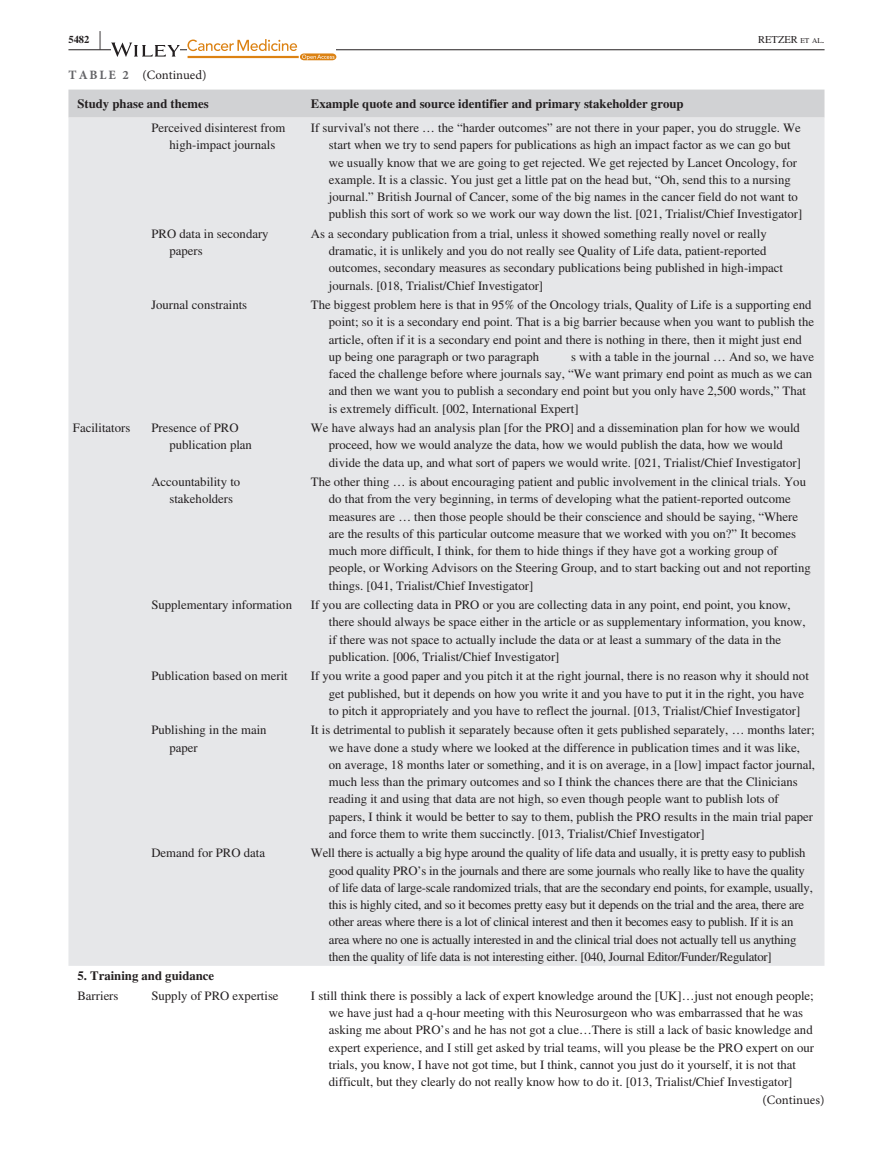
<style>
.page{position:relative;width:893px;height:1174px;background:#fff}
.page>*{position:absolute;margin:0;border:0;box-sizing:border-box;transform-origin:0 0}
.t1{font:700 25.95px "STIX";color:#231f20;scale:.36 1}
.t2{font:12.75px/17.2px "STIX";color:#231f20}
.t3{font:12.75px/17.2px "STIX";letter-spacing:-.02em;color:#231f20}
.t4{font:700 12.75px "STIX";color:#231f20}
.t5{font:12.75px "Minion Pro";color:#231f20}
.t6{font:10.5px "STIX";color:#231f20}
.t7{font:700 10.5px "STIX";color:#231f20}
.s1{font-size:7.35px}
.s2{font-weight:700;color:#636366}
</style>
<div class="page">
<hr style="left:68px;top:49px;width:756px;height:1px;background:#231f20">
<svg style="left:111px;top:43px;width:69px;height:14px"></svg>
<svg style="left:187px;top:39px;width:149px;height:21px"></svg>
<div style="left:68px;top:90px;width:756px;height:28px;background:#d1d2d4"></div>
<div style="left:68px;top:118px;width:756px;height:847px;background:#e6e7e9"></div>
<p class="t7" style="left:68px;top:33px;width:22px">5482</p>
<h1 class="t1" style="left:99px;top:25px;width:7px">|</h1>
<p class="t6" style="left:758px;top:32px;width:68px">RETZER <span class="s1">et al</span>.</p>
<p class="t5" style="left:69px;top:67px;width:139px"><span class="s2">TABLE 2</span> (Continued)</p>
<p class="t4" style="left:77px;top:96px;width:133px">Study phase and themes</p>
<p class="t4" style="left:311px;top:96px;width:374px">Example quote and source identifier and primary stakeholder group</p>
<p class="t2" style="left:169px;top:120px;width:117px;text-indent:-18px">Perceived disinterest from high-impact journals</p>
<p class="t2" style="left:329px;top:120px;width:475px;text-indent:-18px">If survival's not there … the “harder outcomes” are not there in your paper, you do struggle. We start when we try to send papers for publications as high an impact factor as we can go but we usually know that we are going to get rejected. We get rejected by Lancet Oncology, for example. It is a classic. You just get a little pat on the head but, “Oh, send this to a nursing journal.” British Journal of Cancer, some of the big names in the cancer field do not want to publish this sort of work so we work our way down the list. [021, Trialist/Chief Investigator]</p>
<p class="t2" style="left:169px;top:226px;width:101px;text-indent:-18px">PRO data in secondary papers</p>
<p class="t2" style="left:329px;top:226px;width:455px;text-indent:-18px">As a secondary publication from a trial, unless it showed something really novel or really dramatic, it is unlikely and you do not really see Quality of Life data, patient-reported outcomes, secondary measures as secondary publications being published in high-impact journals. [018, Trialist/Chief Investigator]</p>
<p class="t2" style="left:151px;top:297px;width:97px">Journal constraints</p>
<p class="t2" style="left:329px;top:297px;width:487px;text-indent:-18px">The biggest problem here is that in 95% of the Oncology trials, Quality of Life is a supporting end point; so it is a secondary end point. That is a big barrier because when you want to publish the article, often if it is a secondary end point and there is nothing in there, then it might just end up being one paragraph or two paragraph</p>
<p class="t2" style="left:329px;top:349px;width:487px;text-indent:242px">s with a table in the journal … And so, we have faced the challenge before where journals say, “We want primary end point as much as we can and then we want you to publish a secondary end point but you only have 2,500 words,” That is extremely difficult. [002, International Expert]</p>
<p class="t2" style="left:73px;top:420px;width:59px">Facilitators</p>
<p class="t2" style="left:169px;top:420px;width:84px;text-indent:-18px">Presence of PRO publication plan</p>
<p class="t2" style="left:329px;top:420px;width:474px;text-indent:-18px">We have always had an analysis plan [for the PRO] and a dissemination plan for how we would proceed, how we would analyze the data, how we would publish the data, how we would divide the data up, and what sort of papers we would write. [021, Trialist/Chief Investigator]</p>
<p class="t2" style="left:169px;top:474px;width:72px;text-indent:-18px">Accountability to stakeholders</p>
<p class="t2" style="left:329px;top:474px;width:483px;text-indent:-18px">The other thing … is about encouraging patient and public involvement in the clinical trials. You do that from the very beginning, in terms of developing what the patient-reported outcome measures are … then those people should be their conscience and should be saying, “Where are the results of this particular outcome measure that we worked with you on?” It becomes much more difficult, I think, for them to hide things if they have got a working group of people, or Working Advisors on the Steering Group, and to start backing out and not reporting things. [041, Trialist/Chief Investigator]</p>
<p class="t2" style="left:151px;top:597px;width:142px">Supplementary information</p>
<p class="t2" style="left:329px;top:597px;width:478px;text-indent:-18px">If you are collecting data in PRO or you are collecting data in any point, end point, you know, there should always be space either in the article or as supplementary information, you know, if there was not space to actually include the data or at least a summary of the data in the publication. [006, Trialist/Chief Investigator]</p>
<p class="t2" style="left:151px;top:668px;width:138px">Publication based on merit</p>
<p class="t2" style="left:329px;top:668px;width:481px;text-indent:-18px">If you write a good paper and you pitch it at the right journal, there is no reason why it should not get published, but it depends on how you write it and you have to put it in the right, you have to pitch it appropriately and you have to reflect the journal. [013, Trialist/Chief Investigator]</p>
<p class="t2" style="left:169px;top:722px;width:99px;text-indent:-18px">Publishing in the main paper</p>
<p class="t2" style="left:329px;top:722px;width:488px;text-indent:-18px">It is detrimental to publish it separately because often it gets published separately, … months later; we have done a study where we looked at the difference in publication times and it was like, on average, 18 months later or something, and it is on average, in a [low] impact factor journal, much less than the primary outcomes and so I think the chances there are that the Clinicians reading it and using that data are not high, so even though people want to publish lots of papers, I think it would be better to say to them, publish the PRO results in the main trial paper and force them to write them succinctly. [013, Trialist/Chief Investigator]</p>
<p class="t2" style="left:151px;top:845px;width:115px">Demand for PRO data</p>
<p class="t3" style="left:329px;top:845px;width:485px;text-indent:-18px">Well there is actually a big hype around the quality of life data and usually, it is pretty easy to publish good quality PRO’s in the journals and there are some journals who really like to have the quality of life data of large-scale randomized trials, that are the secondary end points, for example, usually, this is highly cited, and so it becomes pretty easy but it depends on the trial and the area, there are other areas where there is a lot of clinical interest and then it becomes easy to publish. If it is an area where no one is actually interested in and the clinical trial does not actually tell us anything then the quality of life data is not interesting either. [040, Journal Editor/Funder/Regulator]</p>
<p class="t4" style="left:77px;top:968px;width:138px">5. Training and guidance</p>
<p class="t2" style="left:77px;top:987px;width:43px">Barriers</p>
<p class="t2" style="left:151px;top:987px;width:129px">Supply of PRO expertise</p>
<p class="t2" style="left:329px;top:987px;width:487px;text-indent:-18px">I still think there is possibly a lack of expert knowledge around the [UK]…just not enough people; we have just had a q-hour meeting with this Neurosurgeon who was embarrassed that he was asking me about PRO’s and he has not got a clue…There is still a lack of basic knowledge and expert experience, and I still get asked by trial teams, will you please be the PRO expert on our trials, you know, I have not got time, but I think, cannot you just do it yourself, it is not that difficult, but they clearly do not really know how to do it. [013, Trialist/Chief Investigator]</p>
<p class="t5" style="left:762px;top:1092px;width:63px">(Continues)</p>
</div>
